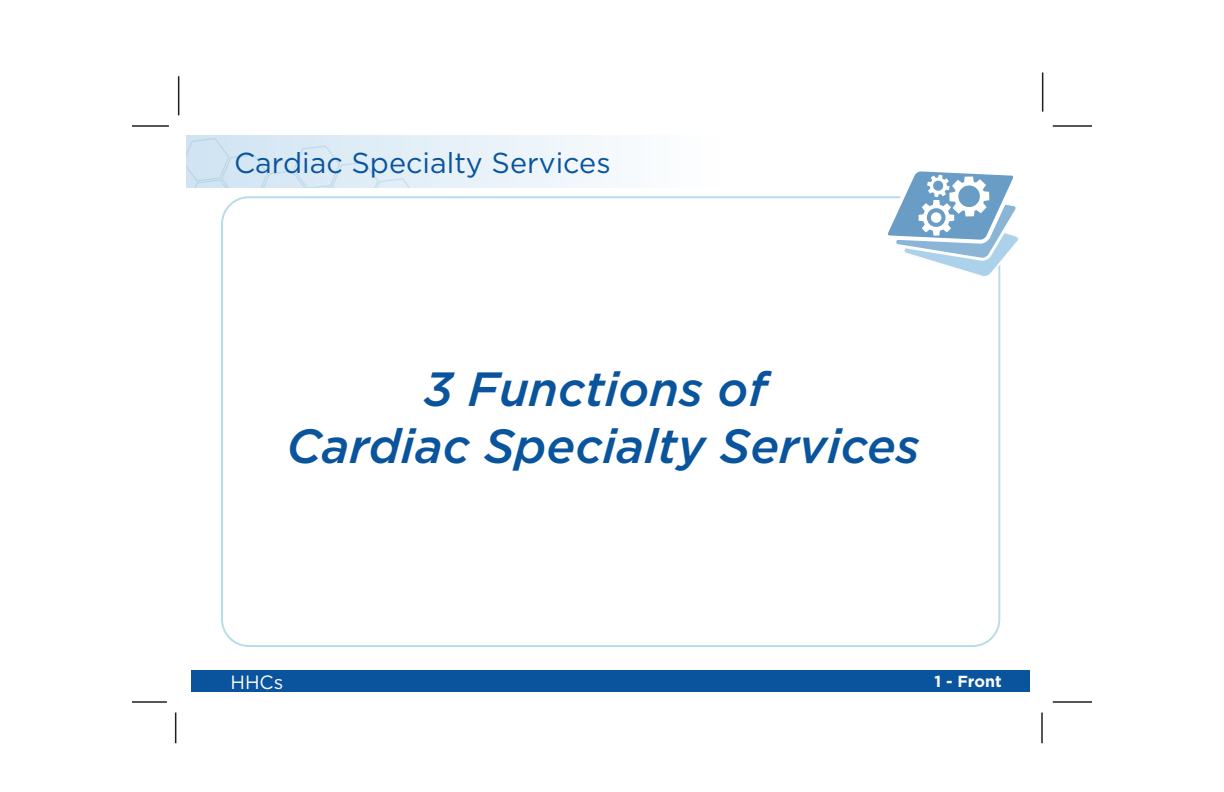
<style>
.page{position:relative;width:1224px;height:792px;background:#fff}
.page>*{position:absolute;margin:0;border:0;box-sizing:border-box;transform-origin:0 0}
.t1{font:italic 500 48px/57.6px "Gotham";color:#09549c;text-align:center}
.t2{font:28.8px "Gotham";color:#09549c}
.t3{font:19.2px "Gotham";color:#fff}
.t4{font:700 16px "Gotham";color:#fff}
</style>
<div class="page">
<svg style="left:186px;top:135px;width:844px;height:557px"></svg>
<hr style="left:1053px;top:125px;width:39px;height:2px;background:#211e1e">
<hr style="left:132px;top:125px;width:37px;height:2px;background:#211e1e">
<hr style="left:1053px;top:701px;width:39px;height:2px;background:#211e1e">
<hr style="left:1041px;top:713px;width:2px;height:30px;background:#211e1e">
<hr style="left:132px;top:701px;width:35px;height:2px;background:#211e1e">
<hr style="left:175px;top:713px;width:1px;height:30px;background:#211e1e">
<hr style="left:1042px;top:73px;width:1px;height:39px;background:#211e1e">
<hr style="left:178px;top:76px;width:1px;height:39px;background:#211e1e">
<p class="t2" style="left:234px;top:144px;width:378px">Cardiac Specialty Services</p>
<p class="t1" style="left:286px;top:359px;width:635px">3 Functions of<br>Cardiac Specialty Services</p>
<p class="t3" style="left:230px;top:670px;width:54px">HHCs</p>
<p class="t4" style="left:935px;top:671px;width:69px">1 - Front</p>
</div>
